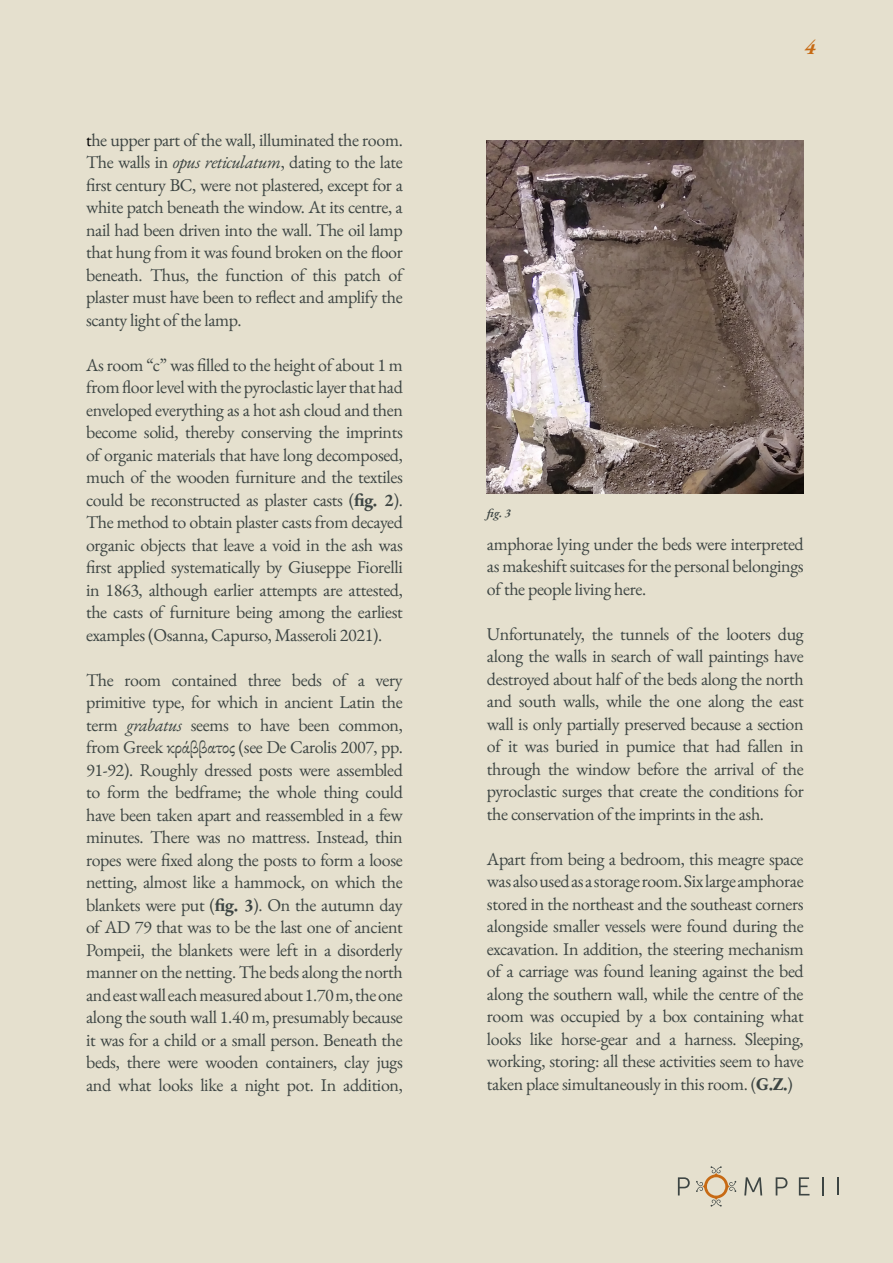
<style>
.page{position:relative;width:893px;height:1263px;background:#e5e0ce}
.page>*{position:absolute;margin:0;border:0;box-sizing:border-box;transform-origin:0 0}
.t1{font:italic 600 22.5px "EB Garamond";color:#c76a14}
.t2{font:18px/22.5px "EB Garamond";letter-spacing:-.02em;color:#3d4543;text-align:justify}
.t3{font:italic 600 12px "EB Garamond";color:#3d4543}
.s1{color:#000}
.s2{font-style:italic}
.s3{font-weight:700}
</style>
<div class="page">
<svg style="left:678px;top:1177px;width:12px;height:18px"></svg>
<svg style="left:837px;top:1177px;width:2px;height:18px"></svg>
<svg style="left:822px;top:1177px;width:2px;height:18px"></svg>
<svg style="left:744px;top:1177px;width:18px;height:18px"></svg>
<svg style="left:799px;top:1177px;width:10px;height:18px"></svg>
<svg style="left:776px;top:1177px;width:11px;height:18px"></svg>
<svg style="left:696px;top:1166px;width:40px;height:40px"></svg>
<img style="left:487px;top:140px;width:317px;height:353px">
<p class="t2" style="left:86px;top:128px;width:318px"><span class="s1">t</span>he upper part of the wall, illuminated the room.<br>The walls in <span class="s2">opus reticulatum</span>, dating to the late first century BC, were not plastered, except for a white patch beneath the window. At its centre, a nail had been driven into the wall. The oil lamp that hung from it was found broken on the floor beneath. Thus, the function of this patch of plaster must have been to reflect and amplify the scanty light of the lamp.</p>
<p class="t2" style="left:86px;top:353px;width:318px">As room “c” was filled to the height of about 1 m from floor level with the pyroclastic layer that had enveloped everything as a hot ash cloud and then become solid, thereby conserving the imprints of organic materials that have long decomposed, much of the wooden furniture and the textiles could be reconstructed as plaster casts (<span class="s3">fig. 2</span>).<br>The method to obtain plaster casts from decayed organic objects that leave a void in the ash was first applied systematically by Giuseppe Fiorelli in 1863, although earlier attempts are attested, the casts of furniture being among the earliest examples (Osanna, Capurso, Masseroli 2021).</p>
<p class="t2" style="left:86px;top:668px;width:318px">The room contained three beds of a very primitive type, for which in ancient Latin the term <span class="s2">grabatus</span> seems to have been common, from Greek κράββατος (see De Carolis 2007, pp.<br>91-92). Roughly dressed posts were assembled to form the bedframe; the whole thing could have been taken apart and reassembled in a few minutes. There was no mattress. Instead, thin ropes were fixed along the posts to form a loose netting, almost like a hammock, on which the blankets were put (<span class="s3">fig. 3</span>). On the autumn day of AD 79 that was to be the last one of ancient Pompeii, the blankets were left in a disorderly manner on the netting. The beds along the north and east wall each measured about 1.70 m, the one along the south wall 1.40 m, presumably because it was for a child or a small person. Beneath the beds, there were wooden containers, clay jugs and what looks like a night pot. In addition,</p>
<p class="t3" style="left:487px;top:505px;width:25px">fig. 3</p>
<p class="t1" style="left:805px;top:32px;width:13px">4</p>
<p class="t2" style="left:487px;top:532px;width:318px">amphorae lying under the beds were interpreted as makeshift suitcases for the personal belongings of the people living here.</p>
<p class="t2" style="left:487px;top:622px;width:318px">Unfortunately, the tunnels of the looters dug along the walls in search of wall paintings have destroyed about half of the beds along the north and south walls, while the one along the east wall is only partially preserved because a section of it was buried in pumice that had fallen in through the window before the arrival of the pyroclastic surges that create the conditions for the conservation of the imprints in the ash.</p>
<p class="t2" style="left:487px;top:847px;width:318px">Apart from being a bedroom, this meagre space was also used as a storage room. Six large amphorae stored in the northeast and the southeast corners alongside smaller vessels were found during the excavation. In addition, the steering mechanism of a carriage was found leaning against the bed along the southern wall, while the centre of the room was occupied by a box containing what looks like horse-gear and a harness. Sleeping, working, storing: all these activities seem to have taken place simultaneously in this room. (<span class="s3">G.Z.</span>)</p>
</div>
